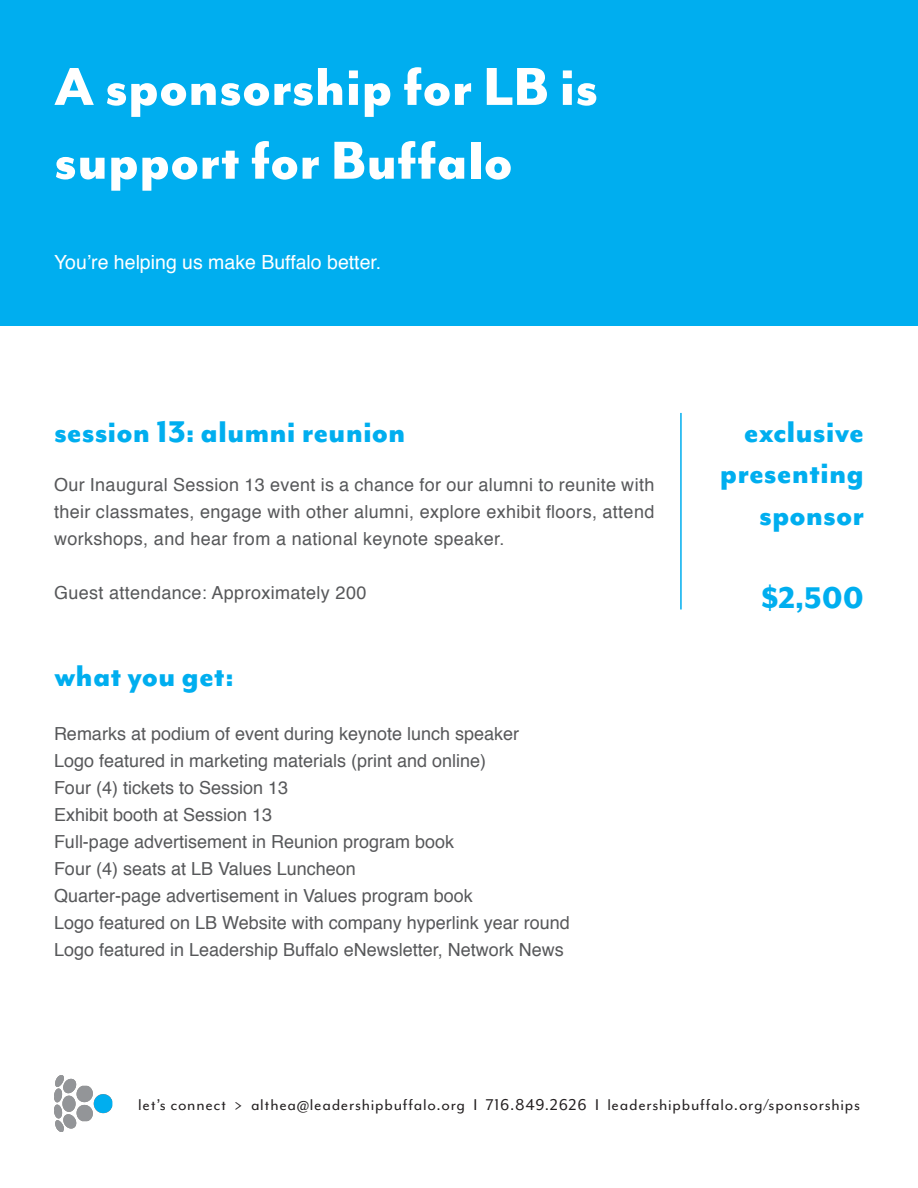
<style>
.page{position:relative;width:918px;height:1188px;background:#fff}
.page>*{position:absolute;margin:0;border:0;box-sizing:border-box;transform-origin:0 0}
.t1{font:800 61.5px/73.8px "Mr Eaves Mod OT";color:#fff}
.t2{font:800 34.5px/41.4px "Mr Eaves Mod OT";color:#00aeef;text-align:right}
.t3{font:19.5px "Helvetica";color:#fff}
.t4{font:18px/27px "Helvetica";color:#57585a;text-align:justify}
.t5{font:18px "Mr Eaves Mod OT";letter-spacing:.04em;color:#231f20}
.t6{font:18px "Helvetica";letter-spacing:.02em;color:#57585a}
</style>
<div class="page">
<img style="left:54px;top:1075px;width:59px;height:56px">
<div style="left:0;top:0;width:918px;height:325px;background:#00aeef"></div>
<hr style="left:680px;top:413px;width:2px;height:196px;background:#00aeef">
<h1 class="t1" style="left:54px;top:50px;width:546px">A sponsorship for LB is support for Buffalo</h1>
<p class="t3" style="left:54px;top:247px;width:329px">You’re helping us make Buffalo better.</p>
<p class="t2" style="left:54px;top:411px;width:353px">session 13: alumni reunion</p>
<p class="t4" style="left:54px;top:471px;width:602px">Our Inaugural Session 13 event is a chance for our alumni to reunite with their classmates, engage with other alumni, explore exhibit floors, attend workshops, and hear from a national keynote speaker.</p>
<p class="t6" style="left:54px;top:578px;width:314px">Guest attendance: Approximately 200</p>
<p class="t2" style="left:54px;top:655px;width:181px">what you get:</p>
<p class="t4" style="left:54px;top:721px;width:467px">Remarks at podium of event during keynote lunch speaker</p>
<p class="t4" style="left:54px;top:748px;width:434px">Logo featured in marketing materials (print and online)</p>
<p class="t4" style="left:54px;top:775px;width:236px">Four (4) tickets to Session 13</p>
<p class="t4" style="left:54px;top:802px;width:220px">Exhibit booth at Session 13</p>
<p class="t4" style="left:54px;top:829px;width:402px">Full-page advertisement in Reunion program book</p>
<p class="t4" style="left:54px;top:856px;width:303px">Four (4) seats at LB Values Luncheon</p>
<p class="t4" style="left:54px;top:883px;width:420px">Quarter-page advertisement in Values program book</p>
<p class="t4" style="left:54px;top:910px;width:517px">Logo featured on LB Website with company hyperlink year round</p>
<p class="t4" style="left:54px;top:937px;width:511px">Logo featured in Leadership Buffalo eNewsletter, Network News</p>
<p class="t2" style="left:720px;top:411px;width:146px">exclusive presenting</p>
<p class="t2" style="left:759px;top:494px;width:106px">sponsor</p>
<p class="t2" style="left:761px;top:577px;width:104px">$2,500</p>
<p class="t5" style="left:138px;top:1095px;width:723px">let’s connect &gt; althea@leadershipbuffalo.org I 716.849.2626 I leadershipbuffalo.org/sponsorships</p>
</div>
